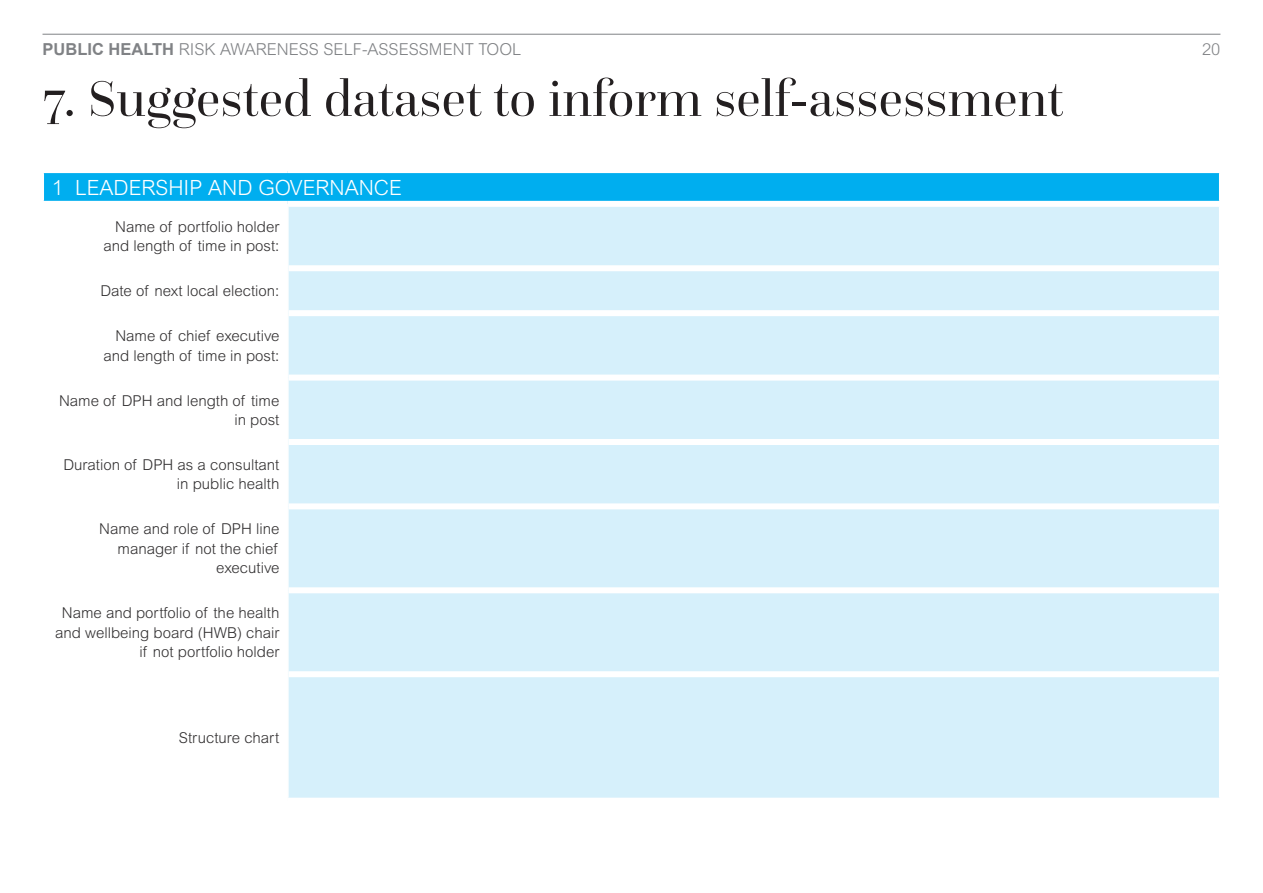
<style>
.page{position:relative;width:1263px;height:893px;background:#fff}
.page>*{position:absolute;margin:0;border:0;box-sizing:border-box;transform-origin:0 0}
.t1{font:52.5px "Questa Grande";color:#231f20}
.t2{font:300 21px "Arial MT Std";color:#fff}
.t3{font:300 16.5px "Arial MT Std";color:#808285}
.t4{font:300 15px/19.5px "Arial MT Std";color:#312f30;text-align:right}
.s1{font-family:"Arial";font-weight:700}
</style>
<div class="page">
<hr style="left:43px;top:34px;width:1177px;height:1px;background:#808285">
<div style="left:43px;top:172px;width:1177px;height:32px;background:#00aeef"></div>
<div style="left:289px;top:207px;width:930px;height:591px;background:#d6f0fb"></div>
<svg style="left:43px;top:173px;width:1px;height:28px"></svg>
<hr style="left:43px;top:170px;width:245px;height:3px;background:#fff">
<hr style="left:288px;top:170px;width:932px;height:3px;background:#fff">
<svg style="left:1219px;top:173px;width:1px;height:28px"></svg>
<div style="left:43px;top:201px;width:245px;height:6px;background:#fff"></div>
<div style="left:289px;top:265px;width:930px;height:6px;background:#fff"></div>
<div style="left:289px;top:310px;width:930px;height:6px;background:#fff"></div>
<div style="left:289px;top:375px;width:930px;height:6px;background:#fff"></div>
<div style="left:289px;top:439px;width:930px;height:6px;background:#fff"></div>
<div style="left:289px;top:503px;width:930px;height:6px;background:#fff"></div>
<div style="left:289px;top:587px;width:930px;height:6px;background:#fff"></div>
<div style="left:289px;top:671px;width:930px;height:6px;background:#fff"></div>
<div style="left:288px;top:201px;width:932px;height:6px;background:#fff"></div>
<p class="t3" style="left:43px;top:39px;width:480px"><span class="s1">PUBLIC HEALTH</span> RISK AWARENESS SELF-ASSESSMENT TOOL</p>
<p class="t3" style="left:1202px;top:39px;width:20px">20</p>
<h1 class="t1" style="left:43px;top:67px;width:1022px">7. Suggested dataset to inform self-assessment</h1>
<h2 class="t2" style="left:52px;top:176px;width:352px">1 LEADERSHIP AND GOVERNANCE</h2>
<p class="t4" style="left:103px;top:217px;width:177px">Name of portfolio holder and length of time in post:</p>
<p class="t4" style="left:100px;top:281px;width:180px">Date of next local election:</p>
<p class="t4" style="left:103px;top:326px;width:177px">Name of chief executive and length of time in post:</p>
<p class="t4" style="left:59px;top:390px;width:222px">Name of DPH and length of time in post</p>
<p class="t4" style="left:63px;top:455px;width:217px">Duration of DPH as a consultant in public health</p>
<p class="t4" style="left:99px;top:519px;width:182px">Name and role of DPH line manager if not the chief executive</p>
<p class="t4" style="left:55px;top:603px;width:226px">Name and portfolio of the health and wellbeing board (HWB) chair if not portfolio holder</p>
<p class="t4" style="left:179px;top:728px;width:102px">Structure chart</p>
</div>
